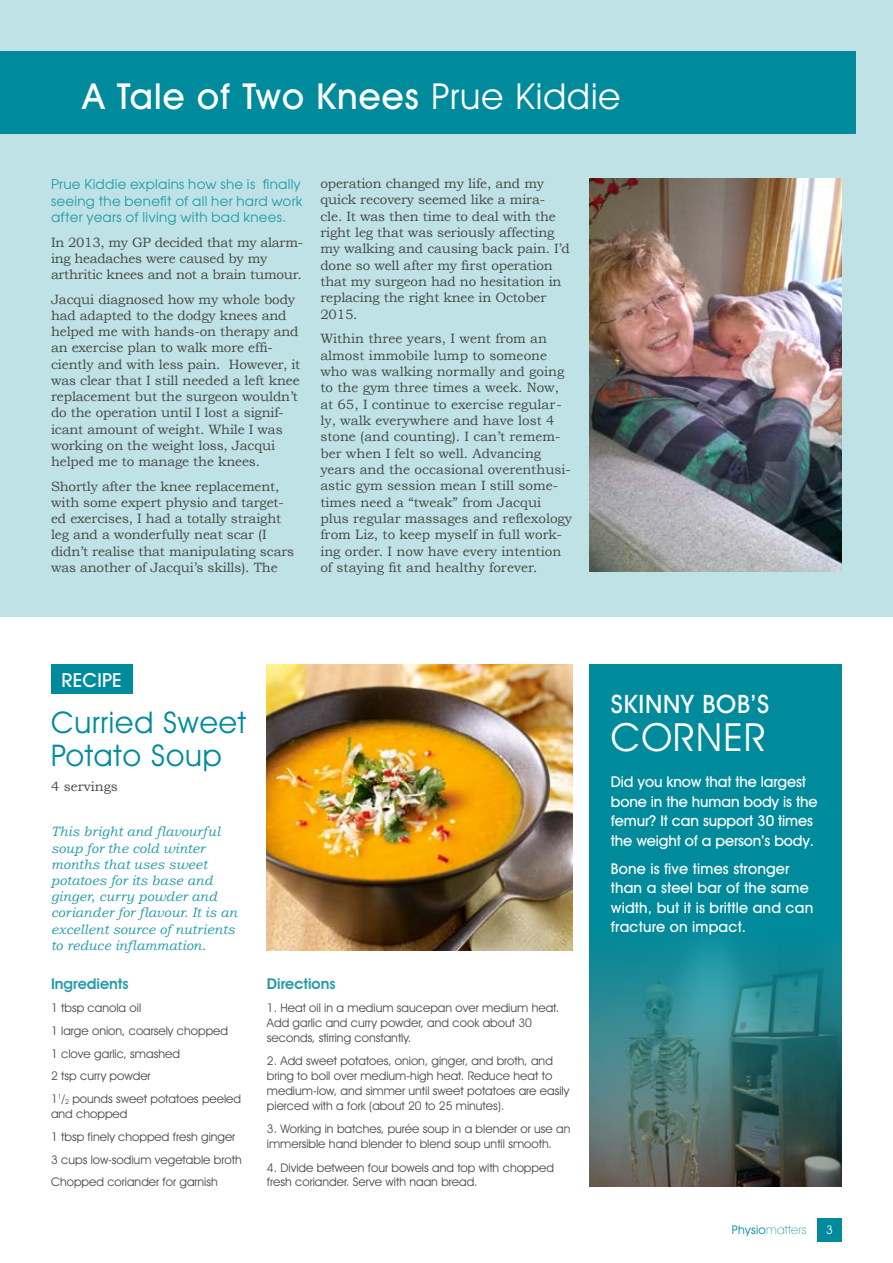
<style>
.page{position:relative;width:893px;height:1263px;background:#fff}
.page>*{position:absolute;margin:0;border:0;box-sizing:border-box;transform-origin:0 0}
.t1{font:39px "Avant Garde IT Cby BT";letter-spacing:.03em;color:#fff}
.t2{font:500 36px "Avant Garde IT Cby BT";letter-spacing:.03em;color:#fff}
.t3{font:30px/33px "Avant Garde IT Cby BT";letter-spacing:.03em;color:#008b9d}
.t4{font:500 25.5px "Avant Garde IT Cby BT";letter-spacing:.03em;color:#fff}
.t5{font:500 19.5px "Avant Garde IT Cby BT";letter-spacing:.01em;color:#fff}
.t6{font:500 15px/19.5px "Avant Garde IT Cby BT";letter-spacing:-.01em;color:#fff}
.t7{font:500 15px/19.5px "Avant Garde IT Cby BT";letter-spacing:.01em;color:#fff}
.t8{font:600 15px "Avant Garde IT Cby BT";color:#269cab}
.t9{font:13.5px/16.4px "Bookman Old Style";letter-spacing:-.01em;color:#4a4a49}
.t10{font:italic 13.5px/16.2px "Bookman Old Style";letter-spacing:.005em;color:#269cab}
.t11{font:13.5px/16.2px "Avant Garde";letter-spacing:.02em;color:#269cab}
.t12{font:12px/23px "Avant Garde IT Cby BT";color:#4a4a49}
.t13{font:200 12px "Avant Garde IT Cby BT";letter-spacing:.025em;color:#008b9d}
.t14{font:12px "Avant Garde IT Cby BT";color:#fff}
.s1{font-weight:400}
</style>
<div class="page">
<div style="left:590px;top:664px;width:252px;height:522px;background:#008b9d"></div>
<div style="left:817px;top:1218px;width:25px;height:23px;background:#008b9d"></div>
<div style="left:51px;top:664px;width:81px;height:30px;background:#008b9d"></div>
<div style="left:0;top:0;width:893px;height:617px;background:#bfe2e6"></div>
<div style="left:0;top:51px;width:856px;height:83px;background:#008b9d"></div>
<img style="left:267px;top:664px;width:306px;height:286px">
<img style="left:590px;top:178px;width:252px;height:394px">
<img style="left:590px;top:937px;width:252px;height:249px">
<h2 class="t2" style="left:83px;top:74px;width:539px">A Tale of Two Knees <span class="s1">Prue Kiddie</span></h2>
<p class="t11" style="left:51px;top:176px;width:253px">Prue Kiddie explains how she is finally seeing the benefit of all her hard work after years of living with bad knees.</p>
<p class="t9" style="left:51px;top:234px;width:254px">In 2013, my GP decided that my alarm&shy;ing headaches were caused by my arthritic knees and not a brain tumour.</p>
<p class="t9" style="left:51px;top:291px;width:251px">Jacqui diagnosed how my whole body had adapted to the dodgy knees and helped me with hands-on therapy and an exercise plan to walk more effi&shy;ciently and with less pain. However, it was clear that I still needed a left knee replacement but the surgeon wouldn’t do the operation until I lost a signif&shy;icant amount of weight. While I was working on the weight loss, Jacqui helped me to manage the knees.</p>
<p class="t9" style="left:51px;top:478px;width:245px">Shortly after the knee replacement, with some expert physio and target&shy;ed exercises, I had a totally straight leg and a wonderfully neat scar (I didn’t realise that manipulating scars was another of Jacqui’s skills). The</p>
<p class="t9" style="left:320px;top:175px;width:251px">operation changed my life, and my quick recovery seemed like a mira&shy;cle. It was then time to deal with the right leg that was seriously affecting my walking and causing back pain. I’d done so well after my first operation that my surgeon had no hesitation in replacing the right knee in October<br>2015.</p>
<p class="t9" style="left:320px;top:331px;width:253px">Within three years, I went from an almost immobile lump to someone who was walking normally and going to the gym three times a week. Now, at 65, I continue to exercise regular&shy;ly, walk everywhere and have lost 4 stone (and counting). I can’t remem&shy;ber when I felt so well. Advancing years and the occasional overenthusi&shy;astic gym session mean I still some&shy;times need a “tweak” from Jacqui plus regular massages and reflexology from Liz, to keep myself in full work&shy;ing order. I now have every intention of staying fit and healthy forever.</p>
<h3 class="t5" style="left:61px;top:668px;width:62px">RECIPE</h3>
<h3 class="t3" style="left:51px;top:706px;width:197px">Curried Sweet<br>Potato Soup</h3>
<p class="t9" style="left:51px;top:778px;width:68px">4 servings</p>
<p class="t10" style="left:51px;top:824px;width:188px">This bright and flavourful soup for the cold winter months that uses sweet potatoes for its base and ginger, curry powder and coriander for flavour. It is an excellent source of nutrients to reduce inflammation.</p>
<p class="t8" style="left:51px;top:974px;width:79px">Ingredients</p>
<p class="t12" style="left:51px;top:996px;width:192px">1 tbsp canola oil<br>1 large onion, coarsely chopped<br>1 clove garlic, smashed<br>2 tsp curry powder<br>1<sup>1</sup>/<sub>2</sub> pounds sweet potatoes peeled</p>
<p class="t12" style="left:51px;top:1102px;width:192px">and chopped<br>1 tbsp finely chopped fresh ginger<br>3 cups low-sodium vegetable broth<br>Chopped coriander for garnish</p>
<p class="t8" style="left:267px;top:974px;width:70px">Directions</p>
<p class="t12" style="left:267px;top:1000px;width:294px;line-height:14.9px">1. Heat oil in a medium saucepan over medium heat.<br>Add garlic and curry powder, and cook about 30 seconds, stirring constantly.</p>
<p class="t12" style="left:267px;top:1053px;width:304px;line-height:14.9px">2. Add sweet potatoes, onion, ginger, and broth, and bring to boil over medium-high heat. Reduce heat to medium-low, and simmer until sweet potatoes are easily pierced with a fork (about 20 to 25 minutes).</p>
<p class="t12" style="left:267px;top:1121px;width:305px;line-height:14.9px">3. Working in batches, purée soup in a blender or use an immersible hand blender to blend soup until smooth.</p>
<p class="t12" style="left:267px;top:1160px;width:288px;line-height:14.9px">4. Divide between four bowels and top with chopped fresh coriander. Serve with naan bread.</p>
<h3 class="t4" style="left:611px;top:689px;width:160px">SKINNY BOB’S</h3>
<h1 class="t1" style="left:611px;top:713px;width:156px">CORNER</h1>
<p class="t6" style="left:611px;top:772px;width:208px">Did you know that the largest bone in the human body is the femur? It can support 30 times the weight of a person’s body.</p>
<p class="t7" style="left:611px;top:858px;width:204px">Bone is five times stronger than a steel bar of the same width, but it is brittle and can fracture on impact.</p>
<p class="t13" style="left:732px;top:1222px;width:76px"><span class="s1">Physio</span>matters</p>
<p class="t14" style="left:826px;top:1222px;width:8px">3</p>
</div>
